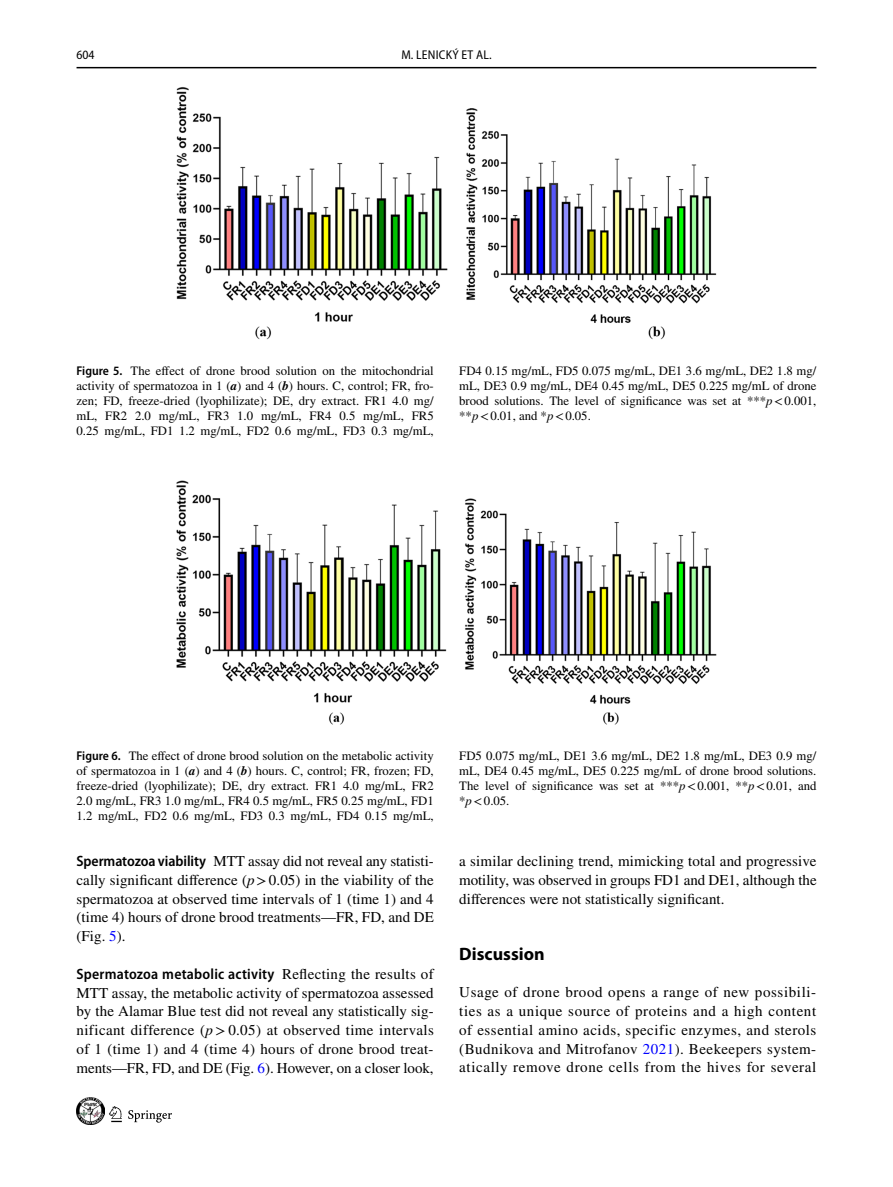
<style>
.page{position:relative;width:893px;height:1187px;background:#fff}
.page>*{position:absolute;margin:0;border:0;box-sizing:border-box;transform-origin:0 0}
.t1{font:700 18px "Myriad Pro";color:#000}
.t2{font:15px/18.8px "STIX";letter-spacing:.005em;color:#000;text-align:justify}
.t3{font:600 semi-condensed 15px "Myriad Pro";letter-spacing:.015em;color:#000}
.t4{font:12.75px/15px "STIX";color:#000;text-align:justify}
.t5{font:semi-condensed 12.75px "Myriad Pro";letter-spacing:.015em;color:#000}
.s1{font-family:"Myriad Pro";font-weight:600;font-stretch:semi-condensed}
.s2{font-weight:700;font-style:italic}
.s3{font-style:italic}
.s4{color:#00f}
.s5{font-family:"STIX";font-weight:400;font-stretch:normal}
</style>
<div class="page">
<hr style="left:77px;top:67px;width:739px;height:1px;background:#000">
<svg style="left:109px;top:1106px;width:13px;height:15px"></svg>
<svg style="left:128px;top:1110px;width:44px;height:12px"></svg>
<img style="left:77px;top:1097px;width:27px;height:27px">
<img style="left:176px;top:87px;width:540px;height:253px">
<img style="left:176px;top:481px;width:540px;height:243px">
<p class="t5" style="left:77px;top:48px;width:20px">604</p>
<p class="t5" style="left:401px;top:48px;width:92px">M. LENICKÝ ET AL.</p>
<p class="t4" style="left:77px;top:364px;width:359px"><span class="s1">Figure 5.</span> The effect of drone brood solution on the mitochondrial activity of spermatozoa in 1 (<span class="s2">a</span>) and 4 (<span class="s2">b</span>) hours. C, control; FR, fro&shy;zen; FD, freeze-dried (lyophilizate); DE, dry extract. FR1 4.0 mg/ mL, FR2 2.0 mg/mL, FR3 1.0 mg/mL, FR4 0.5 mg/mL, FR5<br>0.25 mg/mL, FD1 1.2 mg/mL, FD2 0.6 mg/mL, FD3 0.3 mg/mL,</p>
<p class="t4" style="left:459px;top:364px;width:359px">FD4 0.15 mg/mL, FD5 0.075 mg/mL, DE1 3.6 mg/mL, DE2 1.8 mg/ mL, DE3 0.9 mg/mL, DE4 0.45 mg/mL, DE5 0.225 mg/mL of drone brood solutions. The level of significance was set at ***<span class="s3">p</span>&lt;0.001, **<span class="s3">p</span>&lt;0.01, and *<span class="s3">p</span>&lt;0.05.</p>
<p class="t4" style="left:77px;top:749px;width:359px"><span class="s1">Figure 6.</span> The effect of drone brood solution on the metabolic activity of spermatozoa in 1 (<span class="s2">a</span>) and 4 (<span class="s2">b</span>) hours. C, control; FR, frozen; FD, freeze-dried (lyophilizate); DE, dry extract. FR1 4.0 mg/mL, FR2<br>2.0 mg/mL, FR3 1.0 mg/mL, FR4 0.5 mg/mL, FR5 0.25 mg/mL, FD1<br>1.2 mg/mL, FD2 0.6 mg/mL, FD3 0.3 mg/mL, FD4 0.15 mg/mL,</p>
<p class="t4" style="left:459px;top:749px;width:359px">FD5 0.075 mg/mL, DE1 3.6 mg/mL, DE2 1.8 mg/mL, DE3 0.9 mg/ mL, DE4 0.45 mg/mL, DE5 0.225 mg/mL of drone brood solutions.<br>The level of significance was set at ***<span class="s3">p</span>&lt;0.001, **<span class="s3">p</span>&lt;0.01, and *<span class="s3">p</span>&lt;0.05.</p>
<p class="t2" style="left:77px;top:852px;width:359px"><span class="s1">Spermatozoa viability</span> MTT assay did not reveal any statisti&shy;cally significant difference (<span class="s3">p</span>&gt;0.05) in the viability of the spermatozoa at observed time intervals of 1 (time 1) and 4 (time 4) hours of drone brood treatments—FR, FD, and DE (Fig. <span class="s4">5</span>).</p>
<p class="t3" style="left:77px;top:965px;width:359px">Spermatozoa metabolic activity <span class="s5">Reflecting the results of</span></p>
<p class="t2" style="left:77px;top:984px;width:359px">MTT assay, the metabolic activity of spermatozoa assessed by the Alamar Blue test did not reveal any statistically sig&shy;nificant difference (<span class="s3">p</span>&gt; 0.05) at observed time intervals of 1 (time 1) and 4 (time 4) hours of drone brood treat&shy;ments—FR, FD, and DE (Fig. <span class="s4">6</span>). However, on a closer look,</p>
<p class="t2" style="left:459px;top:852px;width:359px">a similar declining trend, mimicking total and progressive motility, was observed in groups FD1 and DE1, although the differences were not statistically significant.</p>
<h1 class="t1" style="left:459px;top:941px;width:87px">Discussion</h1>
<p class="t2" style="left:459px;top:983px;width:359px">Usage of drone brood opens a range of new possibili&shy;ties as a unique source of proteins and a high content of essential amino acids, specific enzymes, and sterols (Budnikova and Mitrofanov <span class="s4">2021</span>). Beekeepers system&shy;atically remove drone cells from the hives for several</p>
</div>
